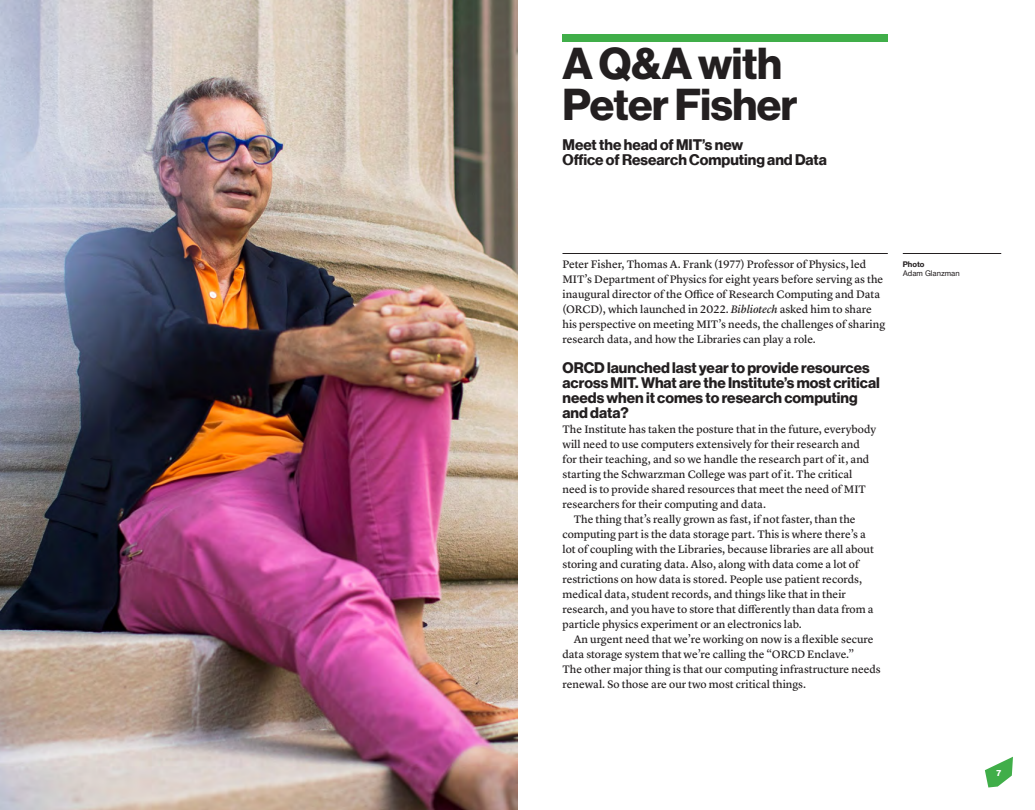
<style>
.page{position:relative;width:1035px;height:810px;background:#fff}
.page>*{position:absolute;margin:0;border:0;box-sizing:border-box;transform-origin:0 0}
.HEADLINE{font:43.75px/41.2px "N Haas Grotesk DS Std 75 Bd";letter-spacing:-.01em;color:#231f20}
.FIRST_PARAGRAPH{font:15px/15px "N Haas Grotesk DS Std 75 Bd";color:#231f20}
.SUB_HEAD{font:15px/15px "N Haas Grotesk DS Pro 75 Bd";color:#231f20}
.BODYCOPY{font:11.25px/15px "Lyon Text Regular No.2";color:#231f20}
.FIRST_PARAGRAPH-2{font:11.25px/15px "Lyon Text Regular No.2";color:#231f20}
.t1{font:8.75px "N Haas Grotesk DS Std 75 Bd";color:#fff}
.t2{font:7.5px/9px "N Haas Grotesk TX Pro 55 Rg";color:#231f20}
.s1{font-style:italic}
.s2{font-family:"N Haas Grotesk TX Pro 75 Bd"}
</style>
<div class="page">
<svg style="left:985px;top:757px;width:28px;height:31px"></svg>
<div style="left:562px;top:34px;width:326px;height:8px;background:#40ae49"></div>
<img style="left:0;top:0;width:518px;height:810px">
<hr style="left:562px;top:253px;width:326px;height:1px;background:#231f20">
<hr style="left:903px;top:253px;width:98px;height:1px;background:#231f20">
<p class="HEADLINE" style="left:562px;top:43px;width:237px">A Q&amp;A with<br>Peter Fisher</p>
<p class="SUB_HEAD" style="left:562px;top:137px;width:266px">Meet the head of MIT’s new<br>Office of Research Computing and Data</p>
<p class="FIRST_PARAGRAPH-2" style="left:562px;top:256px;width:324px">Peter Fisher, Thomas A. Frank (1977) Professor of Physics, led MIT’s Department of Physics for eight years before serving as the inaugural director of the Office of Research Computing and Data (ORCD), which launched in 2022. <span class="s1">Bibliotech</span> asked him to share his perspective on meeting MIT’s needs, the challenges of sharing research data, and how the Libraries can play a role.</p>
<p class="FIRST_PARAGRAPH" style="left:562px;top:361px;width:319px">ORCD launched last year to provide resources across MIT. What are the Institute’s most critical needs when it comes to research computing and data?</p>
<p class="FIRST_PARAGRAPH-2" style="left:562px;top:421px;width:315px">The Institute has taken the posture that in the future, everybody will need to use computers extensively for their research and for their teaching, and so we handle the research part of it, and starting the Schwarzman College was part of it. The critical need is to provide shared resources that meet the need of MIT researchers for their computing and data.</p>
<p class="BODYCOPY" style="left:562px;top:511px;width:313px;text-indent:11px">The thing that’s really grown as fast, if not faster, than the computing part is the data storage part. This is where there’s a lot of coupling with the Libraries, because libraries are all about storing and curating data. Also, along with data come a lot of restrictions on how data is stored. People use patient records, medical data, student records, and things like that in their research, and you have to store that differently than data from a particle physics experiment or an electronics lab.</p>
<p class="BODYCOPY" style="left:562px;top:631px;width:320px;text-indent:11px">An urgent need that we’re working on now is a flexible secure data storage system that we’re calling the “ORCD Enclave.”<br>The other major thing is that our computing infrastructure needs renewal. So those are our two most critical things.</p>
<p class="t2" style="left:903px;top:259px;width:58px"><span class="s2">Photo<br></span>Adam Glanzman</p>
<p class="t1" style="left:996px;top:768px;width:6px">7</p>
</div>
